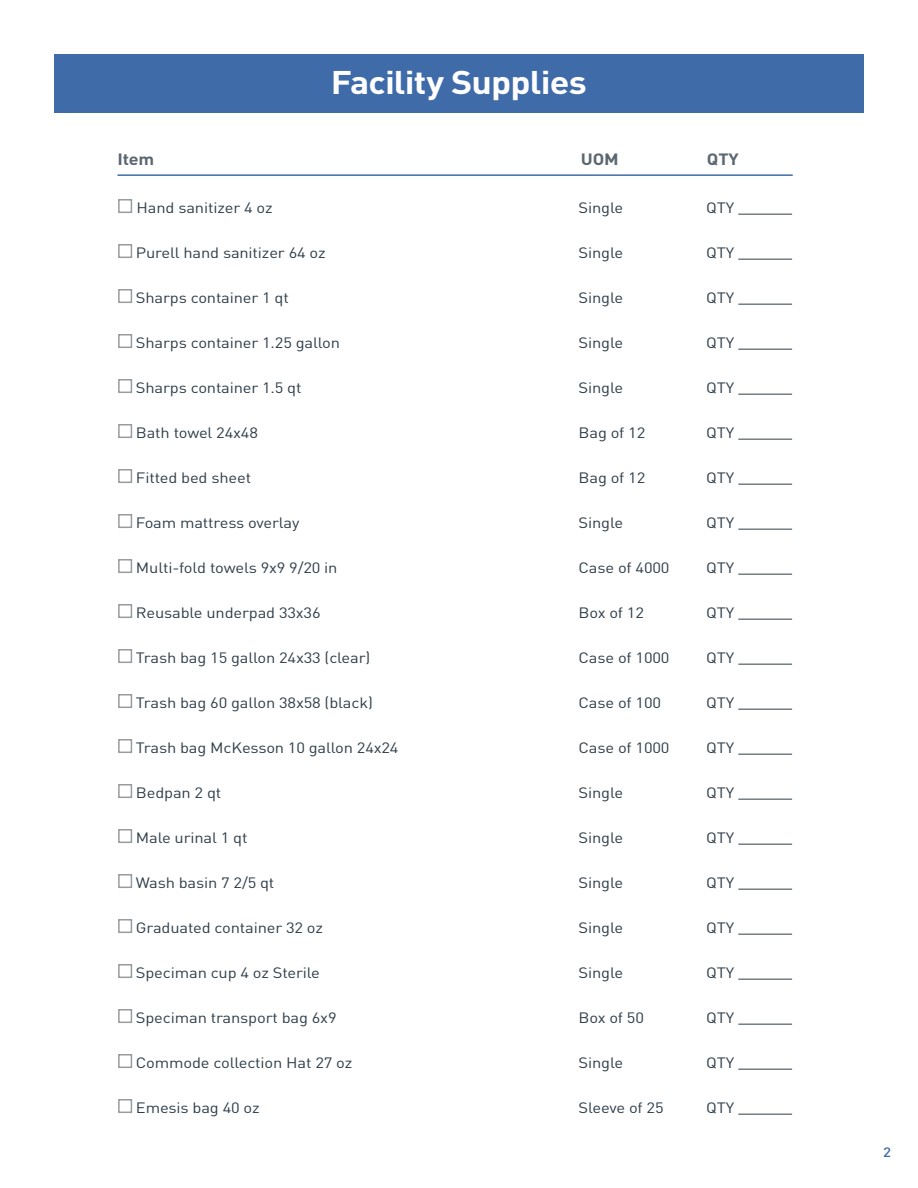
<style>
.page{position:relative;width:918px;height:1188px;background:#fff}
.page>*{position:absolute;margin:0;border:0;box-sizing:border-box;transform-origin:0 0}
.t1{font:700 32.4px "DIN Pro";letter-spacing:-.025em;color:#fff;scale:1.11 1}
.t2{font:700 16.2px "DIN Pro";letter-spacing:-.01em;color:#5a6771;scale:1.11 1}
.t3{font:14.85px "DIN Pro";letter-spacing:-.01em;color:#303e49;scale:1.11 1}
.t4{font:500 13.5px "DIN Pro";color:#3f6ba9;scale:1.11 1}
</style>
<div class="page">
<hr style="left:738px;top:214px;width:54px;height:1px;background:#303e49">
<hr style="left:738px;top:259px;width:54px;height:1px;background:#303e49">
<hr style="left:738px;top:304px;width:54px;height:1px;background:#303e49">
<hr style="left:738px;top:349px;width:54px;height:1px;background:#303e49">
<hr style="left:738px;top:394px;width:54px;height:1px;background:#303e49">
<hr style="left:738px;top:439px;width:54px;height:1px;background:#303e49">
<hr style="left:738px;top:484px;width:54px;height:1px;background:#303e49">
<hr style="left:738px;top:529px;width:54px;height:1px;background:#303e49">
<hr style="left:738px;top:574px;width:54px;height:1px;background:#303e49">
<hr style="left:738px;top:619px;width:54px;height:1px;background:#303e49">
<hr style="left:738px;top:664px;width:54px;height:1px;background:#303e49">
<hr style="left:738px;top:709px;width:54px;height:1px;background:#303e49">
<hr style="left:738px;top:754px;width:54px;height:1px;background:#303e49">
<hr style="left:738px;top:799px;width:54px;height:1px;background:#303e49">
<hr style="left:738px;top:844px;width:54px;height:1px;background:#303e49">
<hr style="left:738px;top:889px;width:54px;height:1px;background:#303e49">
<hr style="left:738px;top:934px;width:54px;height:1px;background:#303e49">
<hr style="left:738px;top:979px;width:54px;height:1px;background:#303e49">
<hr style="left:738px;top:1024px;width:54px;height:1px;background:#303e49">
<hr style="left:738px;top:1069px;width:54px;height:1px;background:#303e49">
<hr style="left:738px;top:1114px;width:54px;height:1px;background:#303e49">
<div style="left:118px;top:199px;width:14px;height:14px;border:2px solid #989c9f"></div>
<div style="left:118px;top:244px;width:14px;height:14px;border:2px solid #989c9f"></div>
<div style="left:118px;top:289px;width:14px;height:14px;border:2px solid #989c9f"></div>
<div style="left:118px;top:334px;width:14px;height:14px;border:2px solid #989c9f"></div>
<div style="left:118px;top:379px;width:14px;height:14px;border:2px solid #989c9f"></div>
<div style="left:118px;top:424px;width:14px;height:14px;border:2px solid #989c9f"></div>
<div style="left:118px;top:469px;width:14px;height:14px;border:2px solid #989c9f"></div>
<div style="left:118px;top:514px;width:14px;height:14px;border:2px solid #989c9f"></div>
<div style="left:118px;top:559px;width:14px;height:14px;border:2px solid #989c9f"></div>
<div style="left:118px;top:604px;width:14px;height:14px;border:2px solid #989c9f"></div>
<div style="left:118px;top:649px;width:14px;height:14px;border:2px solid #989c9f"></div>
<div style="left:118px;top:694px;width:14px;height:14px;border:2px solid #989c9f"></div>
<div style="left:118px;top:739px;width:14px;height:14px;border:2px solid #989c9f"></div>
<div style="left:118px;top:784px;width:14px;height:14px;border:2px solid #989c9f"></div>
<div style="left:118px;top:829px;width:14px;height:14px;border:2px solid #989c9f"></div>
<div style="left:118px;top:874px;width:14px;height:14px;border:2px solid #989c9f"></div>
<div style="left:118px;top:919px;width:14px;height:14px;border:2px solid #989c9f"></div>
<div style="left:118px;top:964px;width:14px;height:14px;border:2px solid #989c9f"></div>
<div style="left:118px;top:1009px;width:14px;height:14px;border:2px solid #989c9f"></div>
<div style="left:118px;top:1054px;width:14px;height:14px;border:2px solid #989c9f"></div>
<div style="left:118px;top:1099px;width:14px;height:14px;border:2px solid #989c9f"></div>
<hr style="left:117px;top:174px;width:676px;height:2px;background:#3f6ba9">
<div style="left:54px;top:54px;width:810px;height:58px;background:#3f6ba9"></div>
<h1 class="t1" style="left:331px;top:60px;width:232px">Facility Supplies</h1>
<p class="t2" style="left:117px;top:148px;width:35px">Item</p>
<p class="t2" style="left:581px;top:148px;width:36px">UOM</p>
<p class="t2" style="left:707px;top:148px;width:30px">QTY</p>
<p class="t3" style="left:137px;top:198px;width:124px">Hand sanitizer 4 oz</p>
<p class="t3" style="left:579px;top:198px;width:42px">Single</p>
<p class="t3" style="left:706px;top:198px;width:27px">QTY</p>
<p class="t3" style="left:136px;top:243px;width:172px">Purell hand sanitizer 64 oz</p>
<p class="t3" style="left:579px;top:243px;width:42px">Single</p>
<p class="t3" style="left:706px;top:243px;width:27px">QTY</p>
<p class="t3" style="left:136px;top:288px;width:139px">Sharps container 1 qt</p>
<p class="t3" style="left:579px;top:288px;width:42px">Single</p>
<p class="t3" style="left:706px;top:288px;width:27px">QTY</p>
<p class="t3" style="left:136px;top:333px;width:185px">Sharps container 1.25 gallon</p>
<p class="t3" style="left:579px;top:333px;width:42px">Single</p>
<p class="t3" style="left:706px;top:333px;width:27px">QTY</p>
<p class="t3" style="left:136px;top:378px;width:151px">Sharps container 1.5 qt</p>
<p class="t3" style="left:579px;top:378px;width:42px">Single</p>
<p class="t3" style="left:706px;top:378px;width:27px">QTY</p>
<p class="t3" style="left:136px;top:423px;width:111px">Bath towel 24x48</p>
<p class="t3" style="left:579px;top:423px;width:62px">Bag of 12</p>
<p class="t3" style="left:706px;top:423px;width:27px">QTY</p>
<p class="t3" style="left:136px;top:468px;width:105px">Fitted bed sheet</p>
<p class="t3" style="left:579px;top:468px;width:62px">Bag of 12</p>
<p class="t3" style="left:706px;top:468px;width:27px">QTY</p>
<p class="t3" style="left:136px;top:513px;width:149px">Foam mattress overlay</p>
<p class="t3" style="left:579px;top:513px;width:42px">Single</p>
<p class="t3" style="left:706px;top:513px;width:27px">QTY</p>
<p class="t3" style="left:136px;top:558px;width:183px">Multi-fold towels 9x9 9/20 in</p>
<p class="t3" style="left:579px;top:558px;width:83px">Case of 4000</p>
<p class="t3" style="left:706px;top:558px;width:27px">QTY</p>
<p class="t3" style="left:136px;top:603px;width:168px">Reusable underpad 33x36</p>
<p class="t3" style="left:579px;top:603px;width:60px">Box of 12</p>
<p class="t3" style="left:706px;top:603px;width:27px">QTY</p>
<p class="t3" style="left:136px;top:648px;width:213px">Trash bag 15 gallon 24x33 (clear)</p>
<p class="t3" style="left:579px;top:648px;width:83px">Case of 1000</p>
<p class="t3" style="left:706px;top:648px;width:27px">QTY</p>
<p class="t3" style="left:136px;top:693px;width:215px">Trash bag 60 gallon 38x58 (black)</p>
<p class="t3" style="left:579px;top:693px;width:76px">Case of 100</p>
<p class="t3" style="left:706px;top:693px;width:27px">QTY</p>
<p class="t3" style="left:136px;top:738px;width:238px">Trash bag McKesson 10 gallon 24x24</p>
<p class="t3" style="left:579px;top:738px;width:83px">Case of 1000</p>
<p class="t3" style="left:706px;top:738px;width:27px">QTY</p>
<p class="t3" style="left:136px;top:783px;width:78px">Bedpan 2 qt</p>
<p class="t3" style="left:579px;top:783px;width:42px">Single</p>
<p class="t3" style="left:706px;top:783px;width:27px">QTY</p>
<p class="t3" style="left:136px;top:828px;width:102px">Male urinal 1 qt</p>
<p class="t3" style="left:579px;top:828px;width:42px">Single</p>
<p class="t3" style="left:706px;top:828px;width:27px">QTY</p>
<p class="t3" style="left:136px;top:873px;width:126px">Wash basin 7 2/5 qt</p>
<p class="t3" style="left:579px;top:873px;width:42px">Single</p>
<p class="t3" style="left:706px;top:873px;width:27px">QTY</p>
<p class="t3" style="left:136px;top:918px;width:170px">Graduated container 32 oz</p>
<p class="t3" style="left:579px;top:918px;width:42px">Single</p>
<p class="t3" style="left:706px;top:918px;width:27px">QTY</p>
<p class="t3" style="left:136px;top:963px;width:167px">Speciman cup 4 oz Sterile</p>
<p class="t3" style="left:579px;top:963px;width:42px">Single</p>
<p class="t3" style="left:706px;top:963px;width:27px">QTY</p>
<p class="t3" style="left:136px;top:1008px;width:182px">Speciman transport bag 6x9</p>
<p class="t3" style="left:579px;top:1008px;width:60px">Box of 50</p>
<p class="t3" style="left:706px;top:1008px;width:27px">QTY</p>
<p class="t3" style="left:136px;top:1053px;width:196px">Commode collection Hat 27 oz</p>
<p class="t3" style="left:579px;top:1053px;width:42px">Single</p>
<p class="t3" style="left:706px;top:1053px;width:27px">QTY</p>
<p class="t3" style="left:136px;top:1098px;width:113px">Emesis bag 40 oz</p>
<p class="t3" style="left:579px;top:1098px;width:78px">Sleeve of 25</p>
<p class="t3" style="left:706px;top:1098px;width:27px">QTY</p>
<p class="t4" style="left:883px;top:1143px;width:9px">2</p>
</div>
